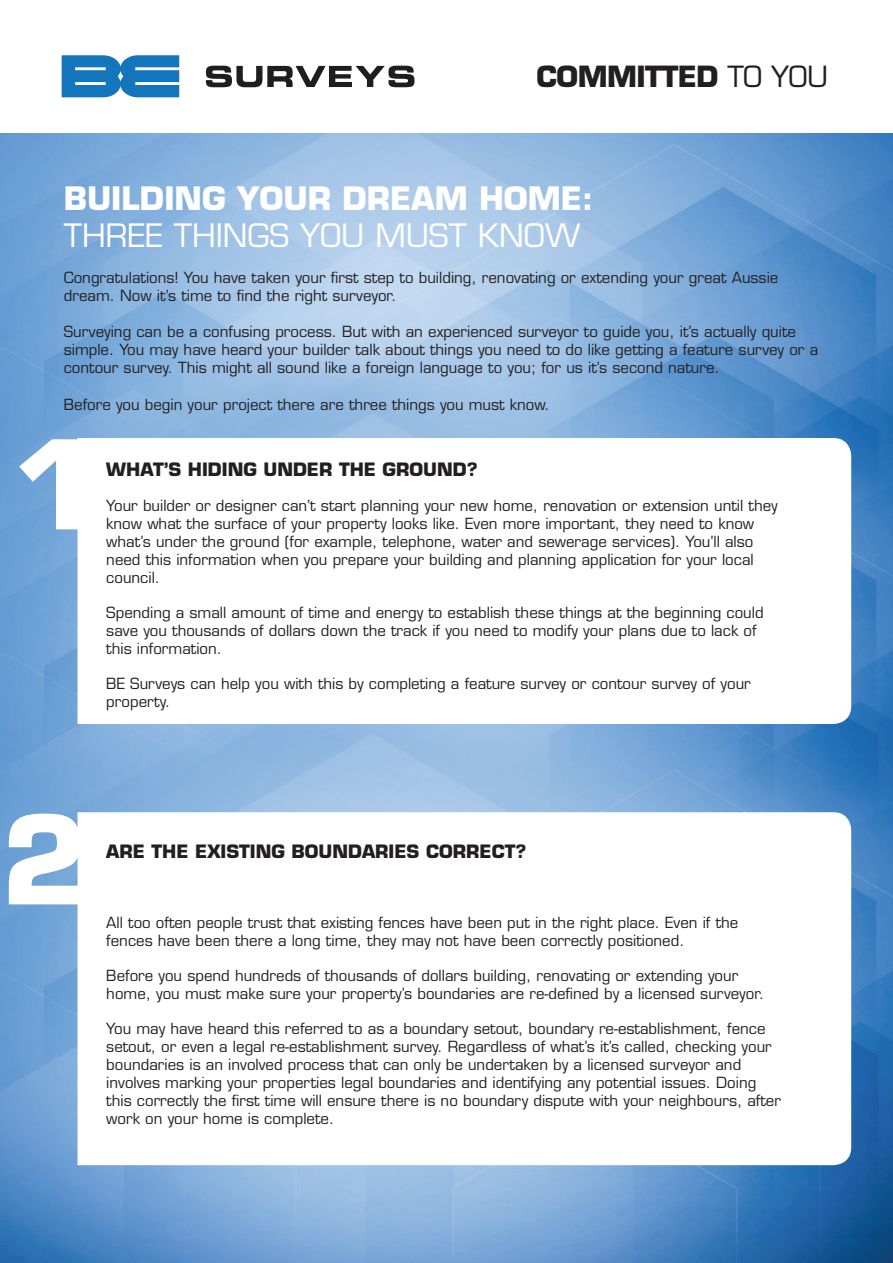
<style>
.page{position:relative;width:893px;height:1263px;background:#fff}
.page>*{position:absolute;margin:0;border:0;box-sizing:border-box;transform-origin:0 0}
.t1{font:700 120px "Eurostile LT Std";color:#fff}
.t2{font:700 31.5px "Eurostile LT Std";color:#fff}
.t3{font:31.5px "Eurostile LT Std";color:#fff}
.t4{font:700 28.5px "Eurostile LT Std";letter-spacing:-.02em;color:#231f20}
.t5{font:700 18px "Eurostile LT Std";color:#231f20}
.t6{font:15px/18px "Eurostile LT Std";color:#231f20}
.s1{font-weight:400}
</style>
<div class="page">
<img style="left:0;top:134px;width:893px;height:1129px">
<svg style="left:62px;top:55px;width:117px;height:42px;background:#3387c5"></svg>
<svg style="left:206px;top:66px;width:208px;height:21px"></svg>
<svg style="left:77px;top:437px;width:775px;height:288px"></svg>
<svg style="left:77px;top:811px;width:775px;height:355px"></svg>
<h3 class="t4" style="left:536px;top:59px;width:293px">COMMITTED <span class="s1">TO YOU</span></h3>
<h2 class="t2" style="left:64px;top:179px;width:531px">BUILDING YOUR DREAM HOME:</h2>
<h2 class="t3" style="left:64px;top:217px;width:518px">THREE THINGS YOU MUST KNOW</h2>
<p class="t6" style="left:64px;top:269px;width:716px">Congratulations! You have taken your first step to building, renovating or extending your great Aussie dream. Now it’s time to find the right surveyor.</p>
<p class="t6" style="left:64px;top:323px;width:756px">Surveying can be a confusing process. But with an experienced surveyor to guide you, it’s actually quite simple. You may have heard your builder talk about things you need to do like getting a feature survey or a contour survey. This might all sound like a foreign language to you; for us it’s second nature.</p>
<p class="t6" style="left:64px;top:395px;width:487px">Before you begin your project there are three things you must know.</p>
<h1 class="t1" style="left:13px;top:411px;width:88px">1</h1>
<p class="t5" style="left:106px;top:458px;width:373px">WHAT’S HIDING UNDER THE GROUND?</p>
<p class="t6" style="left:106px;top:496px;width:673px">Your builder or designer can’t start planning your new home, renovation or extension until they know what the surface of your property looks like. Even more important, they need to know what’s under the ground (for example, telephone, water and sewerage services). You’ll also need this information when you prepare your building and planning application for your local council.</p>
<p class="t6" style="left:106px;top:603px;width:659px">Spending a small amount of time and energy to establish these things at the beginning could save you thousands of dollars down the track if you need to modify your plans due to lack of this information.</p>
<p class="t6" style="left:106px;top:674px;width:646px">BE Surveys can help you with this by completing a feature survey or contour survey of your property.</p>
<h1 class="t1" style="left:1px;top:786px;width:88px">2</h1>
<p class="t5" style="left:106px;top:840px;width:422px">ARE THE EXISTING BOUNDARIES CORRECT?</p>
<p class="t6" style="left:106px;top:913px;width:633px">All too often people trust that existing fences have been put in the right place. Even if the fences have been there a long time, they may not have been correctly positioned.</p>
<p class="t6" style="left:106px;top:966px;width:660px">Before you spend hundreds of thousands of dollars building, renovating or extending your home, you must make sure your property’s boundaries are re-defined by a licensed surveyor.</p>
<p class="t6" style="left:106px;top:1019px;width:676px">You may have heard this referred to as a boundary setout, boundary re-establishment, fence setout, or even a legal re-establishment survey. Regardless of what’s it’s called, checking your boundaries is an involved process that can only be undertaken by a licensed surveyor and involves marking your properties legal boundaries and identifying any potential issues. Doing this correctly the first time will ensure there is no boundary dispute with your neighbours, after work on your home is complete.</p>
</div>
